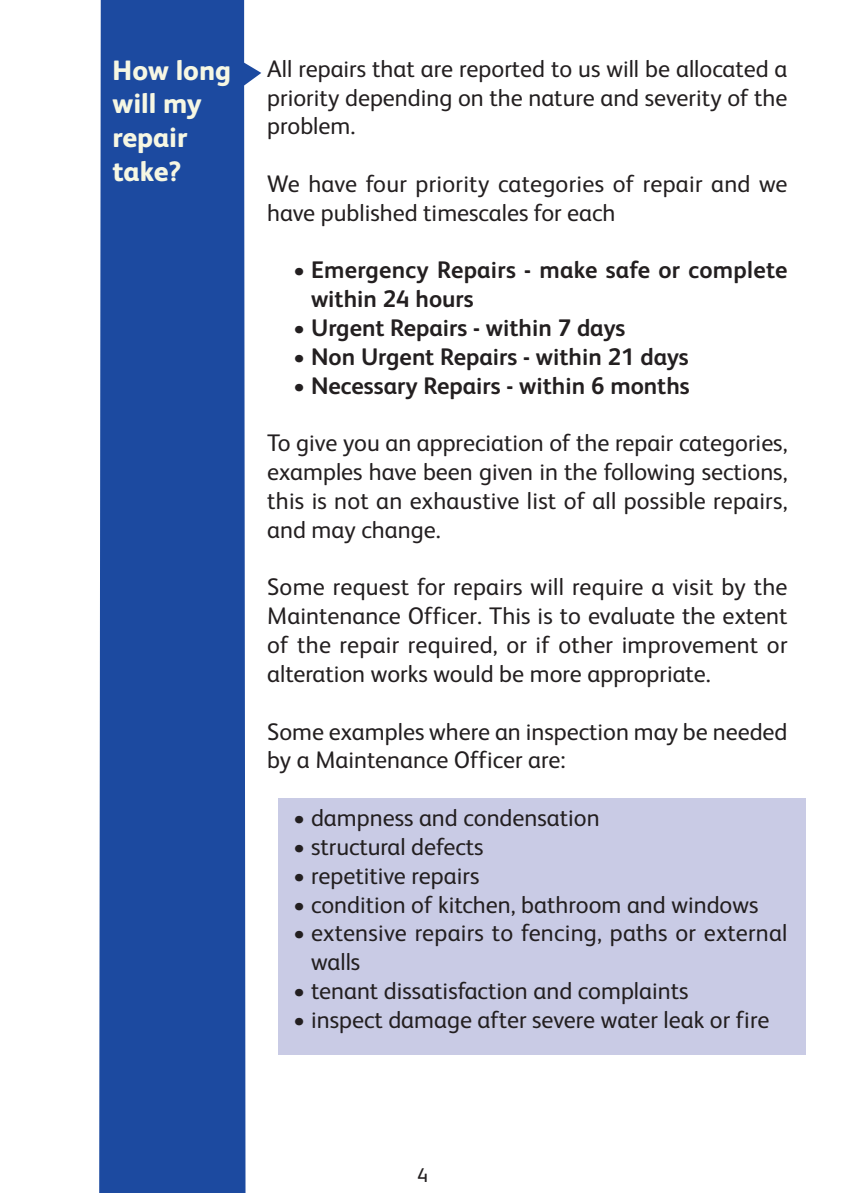
<style>
.page{position:relative;width:844px;height:1193px;background:#fff}
.page>*{position:absolute;margin:0;border:0;box-sizing:border-box;transform-origin:0 0}
.t1{font:800 28px/33.6px "FS Albert";color:#f6f7e3}
.t2{font:24px/28.8px "FS Albert";color:#231f20;text-align:justify}
.t3{font:700 24px/28.8px "FS Albert";color:#231f20}
.t4{font:20px "FS Albert";color:#231f20}
.s1{font-weight:400}
</style>
<div class="page">
<svg style="left:99px;top:0;width:162px;height:1192px;background:#335ca9"></svg>
<div style="left:278px;top:798px;width:527px;height:255px;background:#c9cbe5"></div>
<p class="t1" style="left:112px;top:56px;width:120px">How long will my repair take?</p>
<p class="t2" style="left:267px;top:57px;width:521px">All repairs that are reported to us will be allocated a priority depending on the nature and severity of the problem.</p>
<p class="t2" style="left:267px;top:172px;width:521px">We have four priority categories of repair and we have published timescales for each</p>
<p class="t3" style="left:311px;top:258px;width:478px;text-indent:-18px"><span class="s1">•</span> Emergency Repairs - make safe or complete within 24 hours</p>
<p class="t3" style="left:293px;top:316px;width:333px"><span class="s1">•</span> Urgent Repairs - within 7 days</p>
<p class="t3" style="left:293px;top:345px;width:397px"><span class="s1">•</span> Non Urgent Repairs - within 21 days</p>
<p class="t3" style="left:293px;top:373px;width:398px"><span class="s1">•</span> Necessary Repairs - within 6 months</p>
<p class="t2" style="left:267px;top:431px;width:521px">To give you an appreciation of the repair categories, examples have been given in the following sections, this is not an exhaustive list of all possible repairs, and may change.</p>
<p class="t2" style="left:267px;top:575px;width:521px">Some request for repairs will require a visit by the Maintenance Officer. This is to evaluate the extent of the repair required, or if other improvement or alteration works would be more appropriate.</p>
<p class="t2" style="left:267px;top:719px;width:521px">Some examples where an inspection may be needed by a Maintenance Officer are:</p>
<p class="t2" style="left:293px;top:805px;width:308px">• dampness and condensation</p>
<p class="t2" style="left:293px;top:834px;width:192px">• structural defects</p>
<p class="t2" style="left:293px;top:863px;width:188px">• repetitive repairs</p>
<p class="t2" style="left:293px;top:892px;width:466px">• condition of kitchen, bathroom and windows</p>
<p class="t2" style="left:311px;top:921px;width:478px;text-indent:-18px">• extensive repairs to fencing, paths or external walls</p>
<p class="t2" style="left:293px;top:978px;width:396px">• tenant dissatisfaction and complaints</p>
<p class="t2" style="left:293px;top:1007px;width:477px">• inspect damage after severe water leak or fire</p>
<p class="t4" style="left:417px;top:1168px;width:12px">4</p>
</div>
